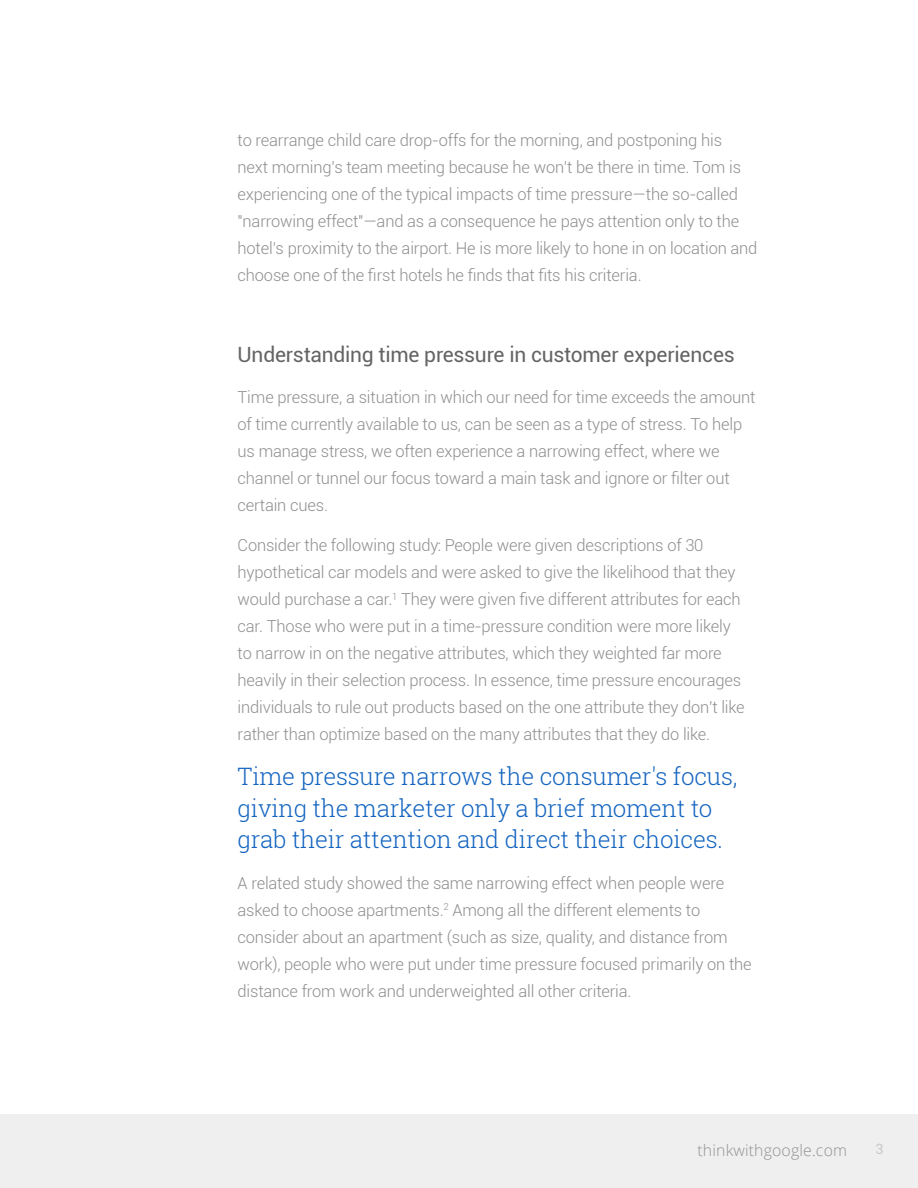
<style>
.page{position:relative;width:918px;height:1188px;background:#fff}
.page>*{position:absolute;margin:0;border:0;box-sizing:border-box;transform-origin:0 0}
.t1{font:300 24px/31.5px "Roboto Slab";letter-spacing:-.01em;color:#1565c0}
.t2{font:21px "Roboto";letter-spacing:-.01em;color:#646464}
.t3{font:300 16.5px/27px "Roboto";letter-spacing:-.01em;color:#8e8e8e}
.t4{font:300 15.75px "Open Sans";letter-spacing:.01em;color:#666766}
.t5{font:14.25px "Roboto";color:#c9c9c9}
</style>
<div class="page">
<div style="left:0;top:1114px;width:918px;height:74px;background:#f0eff0"></div>
<p class="t3" style="left:238px;top:126px;width:521px">to rearrange child care drop-offs for the morning, and postponing his<br>next morning's team meeting because he won't be there in time. Tom is experiencing one of the typical impacts of time pressure—the so-called "narrowing effect"—and as a consequence he pays attention only to the hotel's proximity to the airport. He is more likely to hone in on location and choose one of the first hotels he finds that fits his criteria.</p>
<p class="t2" style="left:238px;top:340px;width:499px">Understanding time pressure in customer experiences</p>
<p class="t3" style="left:238px;top:383px;width:519px">Time pressure, a situation in which our need for time exceeds the amount of time currently available to us, can be seen as a type of stress. To help us manage stress, we often experience a narrowing effect, where we channel or tunnel our focus toward a main task and ignore or filter out certain cues.</p>
<p class="t3" style="left:238px;top:531px;width:509px">Consider the following study: People were given descriptions of 30 hypothetical car models and were asked to give the likelihood that they would purchase a car.<sup>1</sup> They were given five different attributes for each car. Those who were put in a time-pressure condition were more likely to narrow in on the negative attributes, which they weighted far more heavily in their selection process. In essence, time pressure encourages individuals to rule out products based on the one attribute they don't like rather than optimize based on the many attributes that they do like.</p>
<h1 class="t1" style="left:238px;top:760px;width:501px">Time pressure narrows the consumer's focus, giving the marketer only a brief moment to grab their attention and direct their choices.</h1>
<p class="t3" style="left:238px;top:869px;width:516px">A related study showed the same narrowing effect when people were asked to choose apartments.<sup>2</sup> Among all the different elements to consider about an apartment (such as size, quality, and distance from work), people who were put under time pressure focused primarily on the distance from work and underweighted all other criteria.</p>
<p class="t4" style="left:698px;top:1140px;width:151px">thinkwithgoogle.com</p>
<p class="t5" style="left:876px;top:1139px;width:10px">3</p>
</div>
